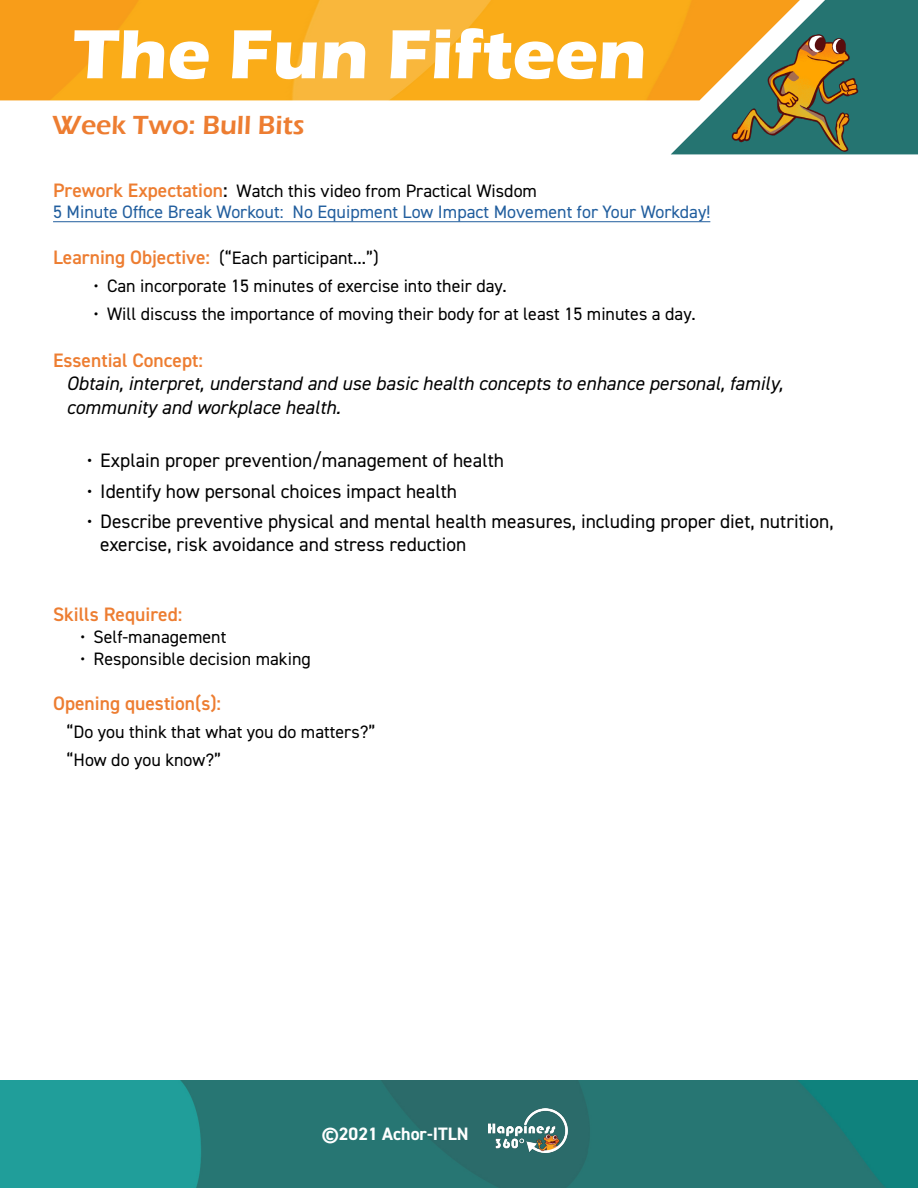
<style>
.page{position:relative;width:918px;height:1188px;background:#fff}
.page>*{position:absolute;margin:0;border:0;box-sizing:border-box;transform-origin:0 0}
.t1{font:700 72px "Eras ITC";color:#fff}
.t2{font:600 27px "Eras ITC";color:#ed7d31}
.t3{font:19.5px/23.4px "DIN2014";color:#000}
.t4{font:italic 19.5px/23.4px "DIN2014";color:#000}
.t5{font:600 19.5px "DIN2014";color:#ed7d31}
.t6{font:18px/28.3px "DIN2014";color:#000}
.t7{font:18px/21.6px "DIN2014";color:#215e9e}
.t8{font:700 18px "DIN2014";color:#fff}
.s1{font-weight:600;font-size:19.5px;color:#ed7d31}
.s2{font-weight:600;font-size:19.5px;color:#000}
.s3{color:#000}
</style>
<div class="page">
<img style="left:0;top:1080px;width:918px;height:108px">
<img style="left:0;top:0;width:671px;height:100px">
<img style="left:671px;top:0;width:247px;height:154px">
<img style="left:489px;top:1108px;width:79px;height:44px">
<img style="left:729px;top:32px;width:131px;height:121px">
<hr style="left:53px;top:221px;width:657px;height:1px;background:#215e9e">
<h1 class="t1" style="left:73px;top:13px;width:575px">The Fun Fifteen</h1>
<h2 class="t2" style="left:53px;top:110px;width:254px">Week Two: Bull Bits</h2>
<p class="t7" style="left:53px;top:180px;width:659px"><span class="s1">Prework Expectation</span><span class="s2">:</span> <span class="s3">Watch this video from Practical Wisdom<br></span>5 Minute Office Break Workout: No Equipment Low Impact Movement for Your Workday!</p>
<p class="t6" style="left:53px;top:243px;width:327px"><span class="s1">Learning Objective:</span> (“Each participant...”)</p>
<p class="t6" style="left:94px;top:271px;width:415px">• Can incorporate 15 minutes of exercise into their day.</p>
<p class="t6" style="left:94px;top:300px;width:604px">• Will discuss the importance of moving their body for at least 15 minutes a day.</p>
<p class="t5" style="left:53px;top:347px;width:151px">Essential Concept:</p>
<p class="t4" style="left:67px;top:372px;width:718px">Obtain, interpret, understand and use basic health concepts to enhance personal, family, community and workplace health.</p>
<p class="t3" style="left:87px;top:449px;width:419px">• Explain proper prevention/management of health</p>
<p class="t3" style="left:87px;top:479px;width:372px">• Identify how personal choices impact health</p>
<p class="t3" style="left:100px;top:509px;width:735px;text-indent:-13px">• Describe preventive physical and mental health measures, including proper diet, nutrition, exercise, risk avoidance and stress reduction</p>
<p class="t5" style="left:53px;top:602px;width:131px">Skills Required:</p>
<p class="t6" style="left:80px;top:622px;width:148px">• Self-management</p>
<p class="t6" style="left:80px;top:644px;width:232px">• Responsible decision making</p>
<p class="t5" style="left:53px;top:690px;width:170px">Opening question(s):</p>
<p class="t6" style="left:67px;top:717px;width:310px">“Do you think that what you do matters?” “How do you know?”</p>
<p class="t8" style="left:322px;top:1122px;width:148px">©2021 Achor-ITLN</p>
</div>
